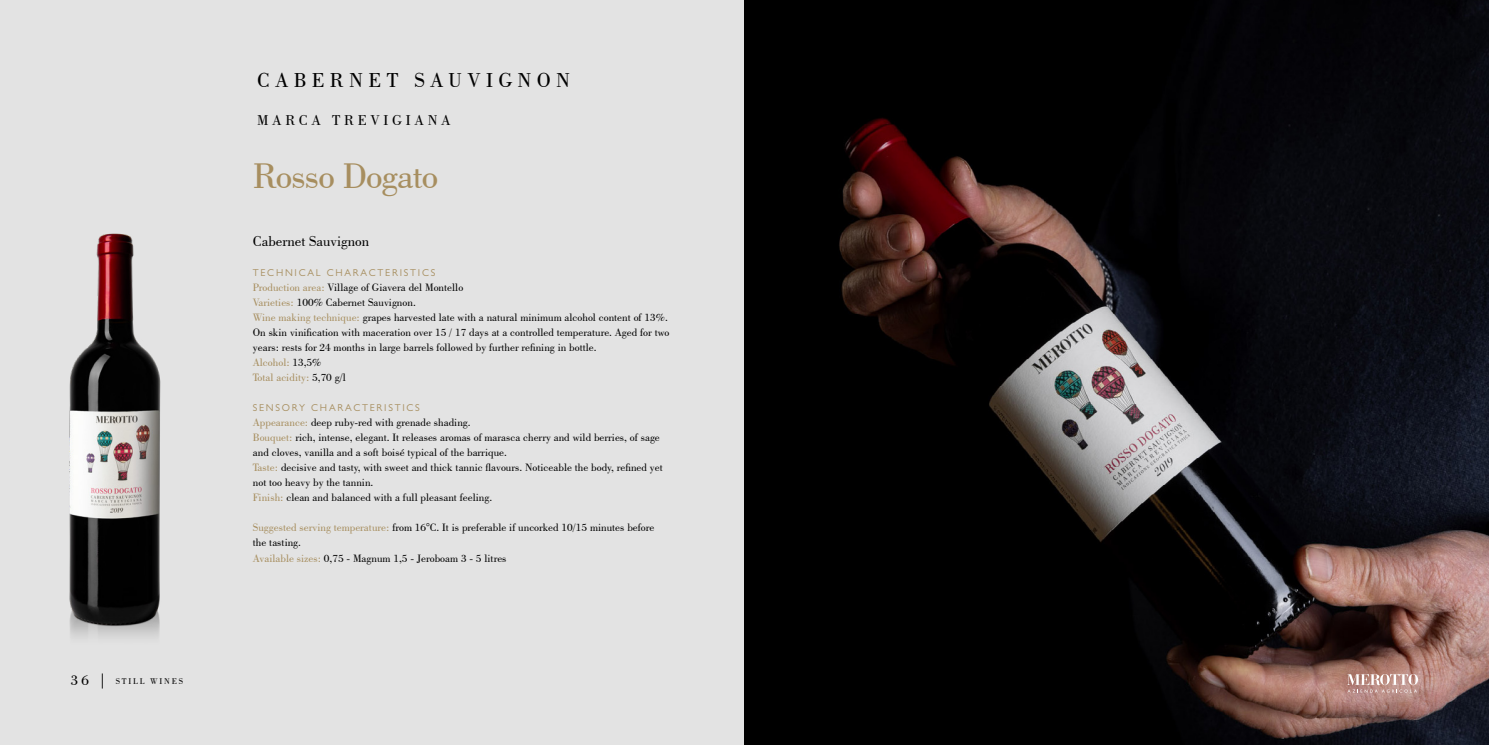
<style>
.page{position:relative;width:1489px;height:745px;background:#fff}
.page>*{position:absolute;margin:0;border:0;box-sizing:border-box;transform-origin:0 0}
.t1{font:37.5px "Bodoni BT";letter-spacing:-.025em;color:#a78e5f}
.t2{font:21.25px "Bodoni BT";letter-spacing:.25em;color:#000}
.t3{font:15px "Bodoni BT";color:#000}
.t4{font:15px "Bodoni BT";letter-spacing:.25em;color:#000}
.t5{font:11.25px/15px "Bodoni BT";color:#000}
.t6{font:10px "Gill Sans";letter-spacing:.175em;color:#a78e5f}
.t7{font:8.75px "Bodoni BT";letter-spacing:.2em;color:#000}
.s1{font-size:15px}
.s2{color:#a78e5f}
</style>
<div class="page">
<div style="left:0;top:0;width:744px;height:744px;background:#e3e3e3"></div>
<img style="left:69px;top:233px;width:92px;height:404px">
<img style="left:744px;top:0;width:744px;height:744px">
<svg style="left:1346px;top:673px;width:71px;height:19px"></svg>
<p class="t7" style="left:71px;top:675px;width:114px"><span class="s1">36 |</span> STILL WINES</p>
<h2 class="t2" style="left:257px;top:67px;width:315px">CABERNET SAUVIGNON</h2>
<h3 class="t4" style="left:257px;top:110px;width:195px">MARCA TREVIGIANA</h3>
<h1 class="t1" style="left:253px;top:153px;width:187px">Rosso Dogato</h1>
<h3 class="t3" style="left:253px;top:232px;width:118px">Cabernet Sauvignon</h3>
<p class="t6" style="left:253px;top:267px;width:184px">TECHNICAL CHARACTERISTICS</p>
<p class="t5" style="left:253px;top:279px;width:418px"><span class="s2">Production area:</span> Village of Giavera del Montello<br><span class="s2">Varieties:</span> 100% Cabernet Sauvignon.<br><span class="s2">Wine making technique:</span> grapes harvested late with a natural minimum alcohol content of 13%.<br>On skin vinification with maceration over 15 / 17 days at a controlled temperature. Aged for two years: rests for 24 months in large barrels followed by further refining in bottle.<br><span class="s2">Alcohol:</span> 13,5%<br><span class="s2">Total acidity:</span> 5,70 g/l</p>
<p class="t6" style="left:253px;top:402px;width:168px">SENSORY CHARACTERISTICS</p>
<p class="t5" style="left:253px;top:414px;width:411px"><span class="s2">Appearance:</span> deep ruby-red with grenade shading.<br><span class="s2">Bouquet:</span> rich, intense, elegant. It releases aromas of marasca cherry and wild berries, of sage and cloves, vanilla and a soft boisé typical of the barrique.<br><span class="s2">Taste:</span> decisive and tasty, with sweet and thick tannic flavours. Noticeable the body, refined yet not too heavy by the tannin.<br><span class="s2">Finish:</span> clean and balanced with a full pleasant feeling.</p>
<p class="t5" style="left:253px;top:519px;width:403px"><span class="s2">Suggested serving temperature:</span> from 16°C. It is preferable if uncorked 10/15 minutes before the tasting.<br><span class="s2">Available sizes:</span> 0,75 - Magnum 1,5 - Jeroboam 3 - 5 litres</p>
</div>
